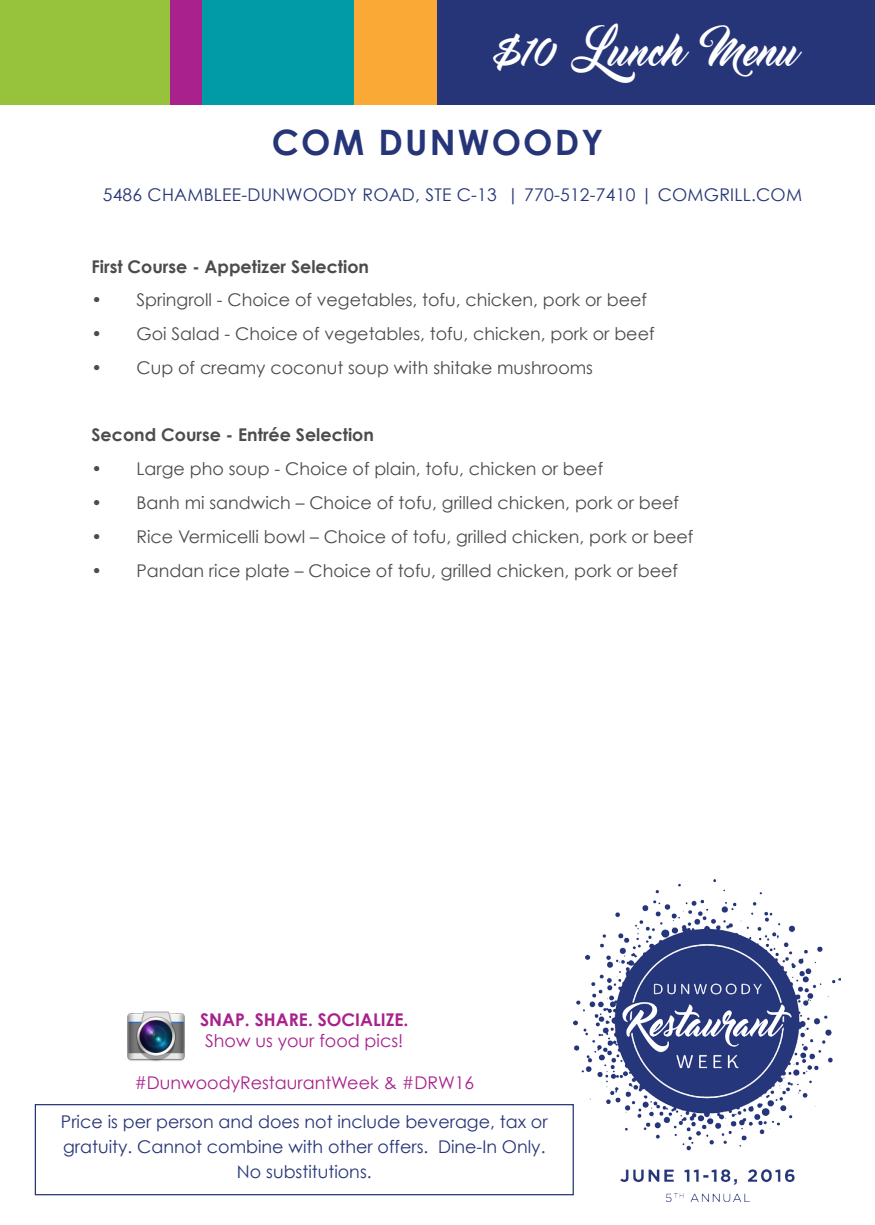
<style>
.page{position:relative;width:875px;height:1225px;background:#fff}
.page>*{position:absolute;margin:0;border:0;box-sizing:border-box;transform-origin:0 0}
.t1{font:40px "Master Of Break";color:#fff}
.t2{font:700 35px "Century Gothic";letter-spacing:.065em;color:#263578}
.t3{font:17.5px "Century Gothic";color:#4b4c4d}
.t4{font:17.5px/25px "Century Gothic";color:#263578}
.t5{font:700 17.5px "Century Gothic";color:#4b4c4d}
.t6{font:17.5px "Century Gothic";color:#a8218c}
.t7{font:700 17.5px "Century Gothic";color:#a8218c}
</style>
<div class="page">
<div style="left:0;top:0;width:170px;height:104px;background:#97c33c"></div>
<div style="left:354px;top:0;width:83px;height:104px;background:#faa836"></div>
<div style="left:170px;top:0;width:32px;height:104px;background:#a8218c"></div>
<div style="left:202px;top:0;width:152px;height:104px;background:#009ba7"></div>
<div style="left:437px;top:0;width:438px;height:104px;background:#263578"></div>
<img style="left:574px;top:879px;width:266px;height:321px">
<div style="left:35px;top:1103px;width:539px;height:91px;border:1px solid #263578"></div>
<img style="left:127px;top:1011px;width:58px;height:51px">
<p class="t1" style="left:493px;top:29px;width:304px">$10 Lunch Menu</p>
<p class="t2" style="left:272px;top:121px;width:333px">COM DUNWOODY</p>
<p class="t4" style="left:103px;top:182px;width:701px">5486 CHAMBLEE-DUNWOODY ROAD, STE C-13 | 770-512-7410 | COMGRILL.COM</p>
<p class="t5" style="left:91px;top:255px;width:279px">First Course - Appetizer Selection</p>
<p class="t3" style="left:91px;top:289px;width:557px">• Springroll - Choice of vegetables, tofu, chicken, pork or beef</p>
<p class="t3" style="left:91px;top:323px;width:564px">• Goi Salad - Choice of vegetables, tofu, chicken, pork or beef</p>
<p class="t3" style="left:91px;top:357px;width:503px">• Cup of creamy coconut soup with shitake mushrooms</p>
<p class="t5" style="left:91px;top:424px;width:284px">Second Course - Entrée Selection</p>
<p class="t3" style="left:91px;top:458px;width:513px">• Large pho soup - Choice of plain, tofu, chicken or beef</p>
<p class="t3" style="left:91px;top:492px;width:589px">• Banh mi sandwich – Choice of tofu, grilled chicken, pork or beef</p>
<p class="t3" style="left:91px;top:525px;width:603px">• Rice Vermicelli bowl – Choice of tofu, grilled chicken, pork or beef</p>
<p class="t3" style="left:91px;top:559px;width:588px">• Pandan rice plate – Choice of tofu, grilled chicken, pork or beef</p>
<p class="t7" style="left:200px;top:1008px;width:210px">SNAP. SHARE. SOCIALIZE.</p>
<p class="t6" style="left:205px;top:1029px;width:200px">Show us your food pics!</p>
<p class="t6" style="left:134px;top:1071px;width:341px">#DunwoodyRestaurantWeek &amp; #DRW16</p>
<p class="t4" style="left:61px;top:1108px;width:488px">Price is per person and does not include beverage, tax or gratuity. Cannot combine with other offers. Dine-In Only.</p>
<p class="t4" style="left:237px;top:1158px;width:136px">No substitutions.</p>
</div>
